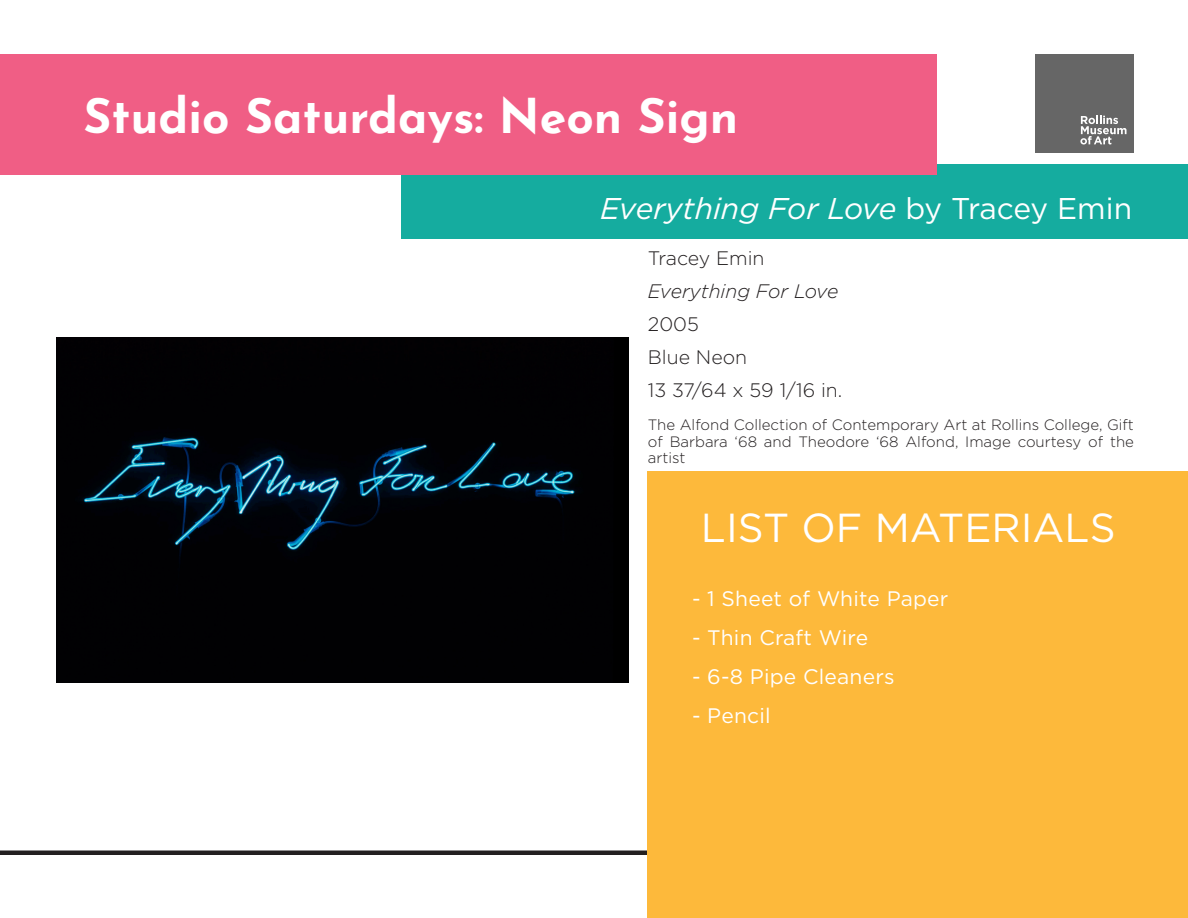
<style>
.page{position:relative;width:1188px;height:918px;background:#fff}
.page>*{position:absolute;margin:0;border:0;box-sizing:border-box;transform-origin:0 0}
.t1{font:700 48px "Josefin Sans";color:#fff}
.t2{font:40.5px "Gotham";color:#fff}
.t3{font:italic 30px "Gotham";color:#fff}
.t4{font:21px "Gotham";letter-spacing:.01em;color:#fff}
.t5{font:300 19.5px "Gotham";color:#231f20}
.t6{font:italic 300 19.5px "Gotham";color:#231f20}
.t7{font:300 15px/16.5px "Gotham";color:#231f20;text-align:justify}
.s1{font-style:normal}
</style>
<div class="page">
<div style="left:0;top:850px;width:655px;height:5px;background:#231f20"></div>
<div style="left:402px;top:165px;width:786px;height:74px;background:#15ac9f"></div>
<div style="left:0;top:54px;width:936px;height:121px;background:#f05e85"></div>
<img style="left:57px;top:337px;width:572px;height:346px">
<div style="left:647px;top:472px;width:541px;height:446px;background:#fdb93b"></div>
<div style="left:1036px;top:54px;width:98px;height:98px;background:#666"></div>
<svg style="left:1080px;top:116px;width:47px;height:29px"></svg>
<p class="t1" style="left:84px;top:73px;width:656px">Studio Saturdays: Neon Sign</p>
<p class="t3" style="left:600px;top:189px;width:534px">Everything For Love <span class="s1">by Tracey Emin</span></p>
<p class="t5" style="left:648px;top:246px;width:118px">Tracey Emin</p>
<p class="t6" style="left:648px;top:281px;width:192px">Everything For Love</p>
<p class="t5" style="left:648px;top:312px;width:52px">2005</p>
<p class="t5" style="left:648px;top:345px;width:101px">Blue Neon</p>
<p class="t5" style="left:648px;top:378px;width:196px">13 37/64 x 59 1/16 in.</p>
<p class="t7" style="left:648px;top:416px;width:488px">The Alfond Collection of Contemporary Art at Rollins College, Gift of Barbara ‘68 and Theodore ‘68 Alfond, Image courtesy of the artist</p>
<p class="t2" style="left:701px;top:502px;width:416px">LIST OF MATERIALS</p>
<p class="t4" style="left:692px;top:585px;width:258px">- 1 Sheet of White Paper</p>
<p class="t4" style="left:692px;top:624px;width:178px">- Thin Craft Wire</p>
<p class="t4" style="left:692px;top:663px;width:204px">- 6-8 Pipe Cleaners</p>
<p class="t4" style="left:692px;top:702px;width:80px">- Pencil</p>
</div>
